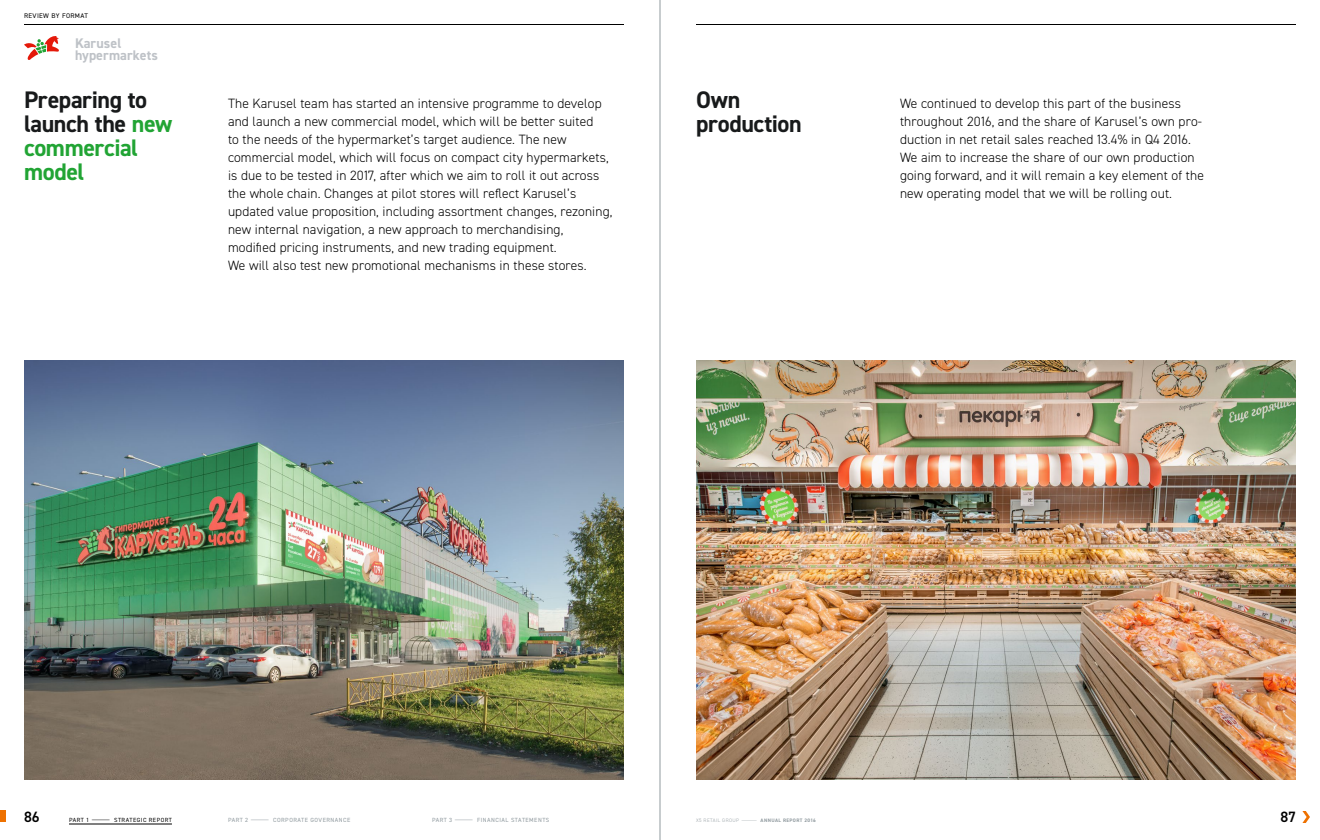
<style>
.page{position:relative;width:1320px;height:840px;background:#fff}
.page>*{position:absolute;margin:0;border:0;box-sizing:border-box;transform-origin:0 0}
.t1{font:700 24px/24px "DIN2014";letter-spacing:-.015em;color:#181a1b}
.t2{font:600 15px "DIN2014";color:#000}
.t3{font:700 14px/12px "DIN2014";letter-spacing:.005em;color:#bec2c7}
.t4{font:300 13.5px/18px "DIN2014";letter-spacing:.01em;color:#000}
.t5{font:6.7px "DIN2014";letter-spacing:.05em;color:#000}
.t6{font:6px "DIN2014";letter-spacing:.08em;color:#909a9f}
.t7{font:6px "DIN2014";letter-spacing:.08em;color:#000}
.t8{font:700 5px "DIN2014";letter-spacing:.08em;color:#909a9f}
.s1{color:#21a434}
.s2{font-weight:300}
</style>
<div class="page">
<hr style="left:696px;top:24px;width:600px;height:1px;background:#000">
<img style="left:24px;top:360px;width:600px;height:420px">
<svg style="left:24px;top:36px;width:35px;height:24px"></svg>
<img style="left:696px;top:360px;width:600px;height:420px">
<hr style="left:24px;top:24px;width:600px;height:1px;background:#000">
<svg style="left:1302px;top:811px;width:8px;height:12px"></svg>
<div style="left:0;top:810px;width:6px;height:12px;background:#ee7100"></div>
<hr style="left:660px;top:0;width:1px;height:840px;background:#909a9f">
<hr style="left:69px;top:824px;width:103px;height:1px;background:#000">
<p class="t5" style="left:24px;top:12px;width:66px">REVIEW BY FORMAT</p>
<p class="t3" style="left:75px;top:37px;width:84px">Karusel hypermarkets</p>
<h1 class="t1" style="left:24px;top:87px;width:150px">Preparing to launch the <span class="s1">new commercial model</span></h1>
<p class="t4" style="left:228px;top:94px;width:386px">The Karusel team has started an intensive programme to develop and launch a new commercial model, which will be better suited<br>to the needs of the hypermarket’s target audience. The new commercial model, which will focus on compact city hypermarkets, is due to be tested in 2017, after which we aim to roll it out across the whole chain. Changes at pilot stores will reflect Karusel’s updated value proposition, including assortment changes, rezoning, new internal navigation, a new approach to merchandising, modified pricing instruments, and new trading equipment.<br>We will also test new promotional mechanisms in these stores.</p>
<h1 class="t1" style="left:696px;top:87px;width:107px">Own production</h1>
<p class="t4" style="left:900px;top:94px;width:306px">We continued to develop this part of the business throughout 2016, and the share of Karusel’s own pro&shy;duction in net retail sales reached 13.4% in Q4 2016.<br>We aim to increase the share of our own production going forward, and it will remain a key element of the new operating model that we will be rolling out.</p>
<p class="t2" style="left:24px;top:807px;width:17px">86</p>
<p class="t7" style="left:69px;top:816px;width:104px">PART 1 — STRATEGIC REPORT</p>
<p class="t6" style="left:228px;top:816px;width:124px">PART 2 — CORPORATE GOVERNANCE</p>
<p class="t6" style="left:432px;top:816px;width:119px">PART 3 — FINANCIAL STATEMENTS</p>
<p class="t8" style="left:696px;top:817px;width:121px"><span class="s2">X5 RETAIL GROUP —</span>ANNUAL REPORT 2016</p>
<p class="t2" style="left:1280px;top:807px;width:17px">87</p>
</div>
